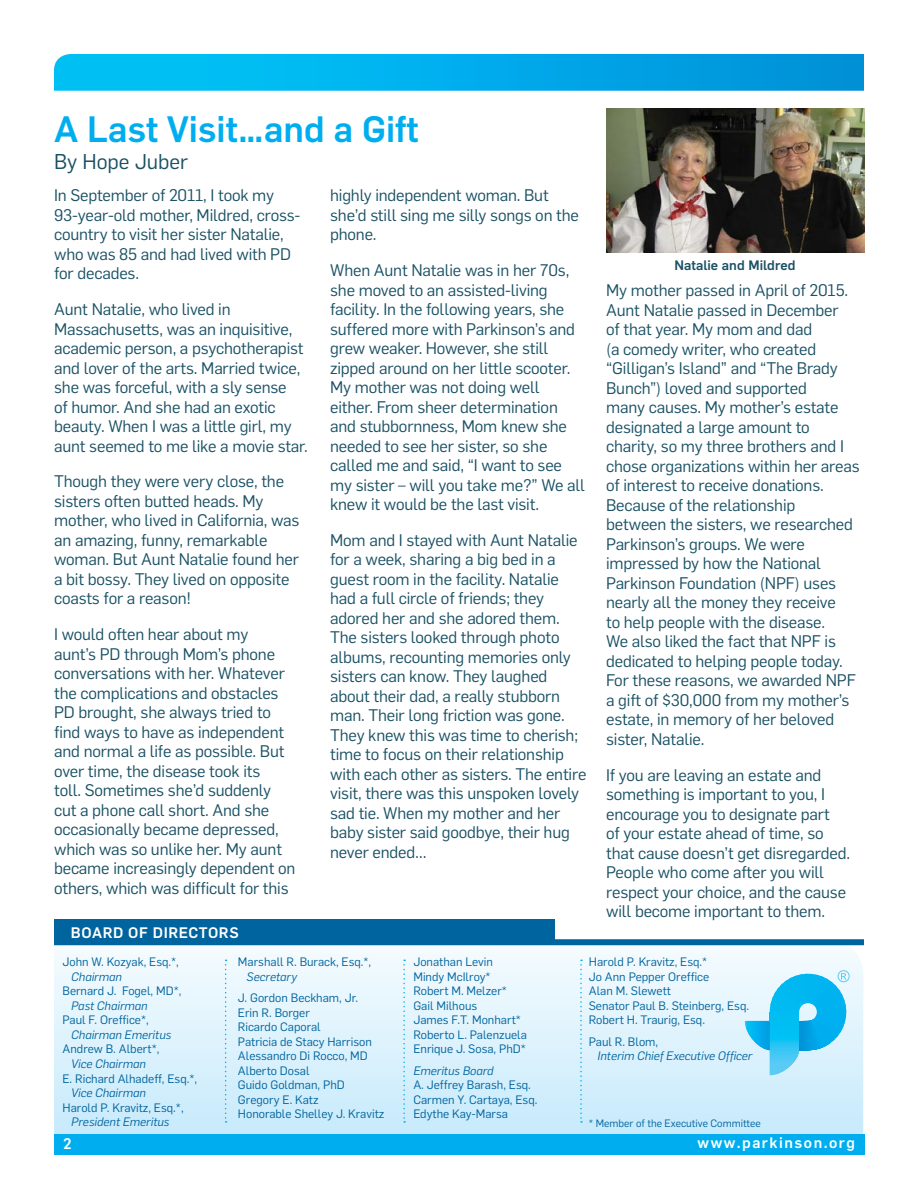
<style>
.page{position:relative;width:918px;height:1188px;background:#fff}
.page>*{position:absolute;margin:0;border:0;box-sizing:border-box;transform-origin:0 0}
.t1{font:500 36px "Flama";color:#00aeef}
.t2{font:21px "Flama";color:#1a5164}
.t3{font:16.5px/19.5px "Flama";letter-spacing:-.01em;color:#1a5164}
.t4{font:500 15px "Flama";letter-spacing:.04em;color:#fff}
.t5{font:500 15px "Flama";letter-spacing:.1em;color:#fff}
.t6{font:500 13.5px "Flama";color:#1a5164}
.t7{font:12px/14.5px "Flama";color:#00649e}
.t8{font:italic 12px "Flama";color:#00649e}
.t9{font:10.5px "Flama";color:#00649e}
</style>
<div class="page">
<svg style="left:54px;top:945px;width:809px;height:189px;background:#ddf2fc"></svg>
<svg style="left:54px;top:54px;width:810px;height:37px;background:#02ade9"></svg>
<div style="left:54px;top:920px;width:500px;height:20px;background:#00649e"></div>
<div style="left:54px;top:939px;width:810px;height:6px;background:#00649e"></div>
<svg style="left:745px;top:970px;width:105px;height:105px;background:#6fd3f5"></svg>
<div style="left:54px;top:1134px;width:810px;height:21px;background:#00aeef"></div>
<svg style="left:225px;top:960px;width:2px;height:163px"></svg>
<svg style="left:403px;top:960px;width:2px;height:163px"></svg>
<svg style="left:580px;top:960px;width:2px;height:163px"></svg>
<img style="left:606px;top:108px;width:258px;height:145px">
<h1 class="t1" style="left:54px;top:116px;width:366px">A Last Visit…and a Gift</h1>
<p class="t2" style="left:54px;top:154px;width:135px">By Hope Juber</p>
<p class="t3" style="left:54px;top:187px;width:248px">In September of 2011, I took my<br>93-year-old mother, Mildred, cross&shy;country to visit her sister Natalie, who was 85 and had lived with PD for decades.</p>
<p class="t3" style="left:54px;top:301px;width:255px">Aunt Natalie, who lived in Massachusetts, was an inquisitive, academic person, a psychotherapist and lover of the arts. Married twice, she was forceful, with a sly sense<br>of humor. And she had an exotic beauty. When I was a little girl, my aunt seemed to me like a movie star.</p>
<p class="t3" style="left:54px;top:473px;width:247px">Though they were very close, the sisters often butted heads. My mother, who lived in California, was an amazing, funny, remarkable woman. But Aunt Natalie found her a bit bossy. They lived on opposite coasts for a reason!</p>
<p class="t3" style="left:54px;top:626px;width:243px">I would often hear about my<br>aunt’s PD through Mom’s phone conversations with her. Whatever the complications and obstacles<br>PD brought, she always tried to find ways to have as independent and normal a life as possible. But over time, the disease took its<br>toll. Sometimes she’d suddenly cut a phone call short. And she occasionally became depressed, which was so unlike her. My aunt became increasingly dependent on others, which was difficult for this</p>
<p class="t3" style="left:330px;top:187px;width:250px">highly independent woman. But she’d still sing me silly songs on the phone.</p>
<p class="t3" style="left:330px;top:262px;width:256px">When Aunt Natalie was in her 70s, she moved to an assisted-living facility. In the following years, she suffered more with Parkinson’s and grew weaker. However, she still zipped around on her little scooter.<br>My mother was not doing well either. From sheer determination and stubbornness, Mom knew she needed to see her sister, so she called me and said, “I want to see my sister – will you take me?” We all knew it would be the last visit.</p>
<p class="t3" style="left:330px;top:532px;width:258px">Mom and I stayed with Aunt Natalie for a week, sharing a big bed in a guest room in the facility. Natalie had a full circle of friends; they adored her and she adored them.<br>The sisters looked through photo albums, recounting memories only sisters can know. They laughed about their dad, a really stubborn man. Their long friction was gone.<br>They knew this was time to cherish; time to focus on their relationship with each other as sisters. The entire visit, there was this unspoken lovely sad tie. When my mother and her baby sister said goodbye, their hug never ended…</p>
<p class="t6" style="left:675px;top:260px;width:122px">Natalie and Mildred</p>
<p class="t3" style="left:606px;top:282px;width:255px">My mother passed in April of 2015.<br>Aunt Natalie passed in December<br>of that year. My mom and dad<br>(a comedy writer, who created “Gilligan’s Island” and “The Brady<br>Bunch”) loved and supported<br>many causes. My mother’s estate designated a large amount to charity, so my three brothers and I chose organizations within her areas of interest to receive donations.<br>Because of the relationship<br>between the sisters, we researched<br>Parkinson’s groups. We were impressed by how the National<br>Parkinson Foundation (NPF) uses nearly all the money they receive<br>to help people with the disease.<br>We also liked the fact that NPF is dedicated to helping people today.<br>For these reasons, we awarded NPF a gift of $30,000 from my mother’s estate, in memory of her beloved sister, Natalie.</p>
<p class="t3" style="left:606px;top:766px;width:246px">If you are leaving an estate and something is important to you, I encourage you to designate part<br>of your estate ahead of time, so that cause doesn’t get disregarded.<br>People who come after you will respect your choice, and the cause will become important to them.</p>
<p class="t4" style="left:71px;top:927px;width:169px">BOARD OF DIRECTORS</p>
<p class="t7" style="left:63px;top:956px;width:118px">John W. Kozyak, Esq.*,</p>
<p class="t8" style="left:71px;top:972px;width:52px">Chairman</p>
<p class="t7" style="left:63px;top:985px;width:120px">Bernard J. Fogel, MD*,</p>
<p class="t8" style="left:71px;top:1001px;width:78px">Past Chairman</p>
<p class="t7" style="left:63px;top:1014px;width:88px">Paul F. Oreffice*,</p>
<p class="t8" style="left:71px;top:1030px;width:102px">Chairman Emeritus</p>
<p class="t7" style="left:63px;top:1043px;width:98px">Andrew B. Albert*,</p>
<p class="t8" style="left:71px;top:1059px;width:76px">Vice Chairman</p>
<p class="t7" style="left:63px;top:1072px;width:136px">E. Richard Alhadeff, Esq.*,</p>
<p class="t8" style="left:71px;top:1088px;width:76px">Vice Chairman</p>
<p class="t7" style="left:63px;top:1101px;width:123px">Harold P. Kravitz, Esq.*,</p>
<p class="t8" style="left:71px;top:1118px;width:100px">President Emeritus</p>
<p class="t7" style="left:238px;top:956px;width:135px">Marshall R. Burack, Esq.*,</p>
<p class="t8" style="left:247px;top:972px;width:52px">Secretary</p>
<p class="t7" style="left:238px;top:991px;width:148px">J. Gordon Beckham, Jr.<br>Erin R. Borger<br>Ricardo Caporal<br>Patricia de Stacy Harrison<br>Alessandro Di Rocco, MD<br>Alberto Dosal<br>Guido Goldman, PhD<br>Gregory E. Katz<br>Honorable Shelley J. Kravitz</p>
<p class="t7" style="left:413px;top:956px;width:115px">Jonathan Levin<br>Mindy McIlroy*<br>Robert M. Melzer*<br>Gail Milhous<br>James F.T. Monhart*<br>Roberto L. Palenzuela<br>Enrique J. Sosa, PhD*</p>
<p class="t8" style="left:413px;top:1066px;width:82px">Emeritus Board</p>
<p class="t7" style="left:413px;top:1079px;width:126px">A. Jeffrey Barash, Esq.<br>Carmen Y. Cartaya, Esq.<br>Edythe Kay-Marsa</p>
<p class="t7" style="left:589px;top:956px;width:162px">Harold P. Kravitz, Esq.*<br>Jo Ann Pepper Oreffice<br>Alan M. Slewett<br>Senator Paul B. Steinberg, Esq.<br>Robert H. Traurig, Esq.</p>
<p class="t7" style="left:589px;top:1035px;width:71px">Paul R. Blom,</p>
<p class="t8" style="left:598px;top:1052px;width:156px">Interim Chief Executive Officer</p>
<p class="t9" style="left:589px;top:1120px;width:174px">* Member of the Executive Committee</p>
<p class="t4" style="left:63px;top:1138px;width:10px">2</p>
<p class="t5" style="left:698px;top:1138px;width:159px">www.parkinson.org</p>
</div>
